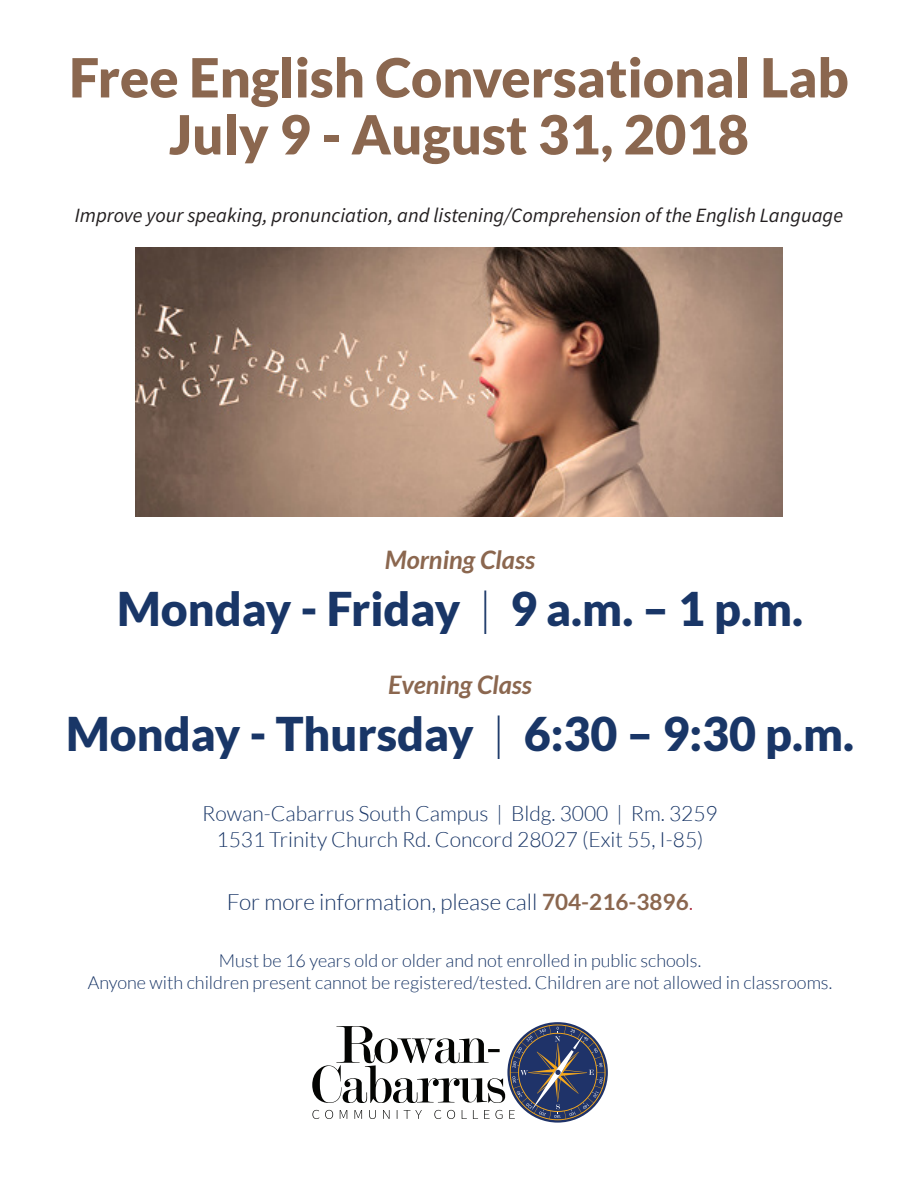
<style>
.page{position:relative;width:918px;height:1188px;background:#fff}
.page>*{position:absolute;margin:0;border:0;box-sizing:border-box;transform-origin:0 0}
.t1{font:900 54px "Lato";color:#8b674f}
.t2{font:900 46.5px "Lato";color:#193667}
.t3{font:italic 700 25.5px "Lato";color:#8b674f}
.t4{font:300 22.5px "Lato";color:#193667}
.t5{font:300 21px "Lato";color:#193667}
.t6{font:italic 20.25px "Source Sans Pro";color:#231f20}
.t7{font:300 18px "Lato";color:#193667}
.s1{font-weight:300}
.s2{font-weight:700;color:#8b674f}
.s3{color:#a62035}
</style>
<div class="page">
<svg style="left:312px;top:1024px;width:294px;height:96px"></svg>
<img style="left:136px;top:248px;width:646px;height:268px">
<p class="t1" style="left:69px;top:46px;width:781px">Free English Conversational Lab</p>
<p class="t1" style="left:169px;top:103px;width:581px">July 9 - August 31, 2018</p>
<p class="t6" style="left:75px;top:203px;width:770px">Improve your speaking, pronunciation, and listening/Comprehension of the English Language</p>
<p class="t3" style="left:385px;top:545px;width:152px">Morning Class</p>
<p class="t2" style="left:117px;top:582px;width:687px">Monday - Friday <span class="s1">|</span> 9 a.m. – 1 p.m.</p>
<p class="t3" style="left:388px;top:670px;width:145px">Evening Class</p>
<p class="t2" style="left:66px;top:707px;width:789px">Monday - Thursday <span class="s1">|</span> 6:30 – 9:30 p.m.</p>
<p class="t5" style="left:202px;top:803px;width:517px">Rowan-Cabarrus South Campus | Bldg. 3000 | Rm. 3259</p>
<p class="t5" style="left:217px;top:828px;width:489px">1531 Trinity Church Rd. Concord 28027 (Exit 55, I-85)</p>
<p class="t4" style="left:227px;top:889px;width:468px">For more information, please call <span class="s2">704-216-3896</span><span class="s3">.</span></p>
<p class="t7" style="left:219px;top:951px;width:484px">Must be 16 years old or older and not enrolled in public schools.</p>
<p class="t7" style="left:88px;top:973px;width:746px">Anyone with children present cannot be registered/tested. Children are not allowed in classrooms.</p>
</div>
